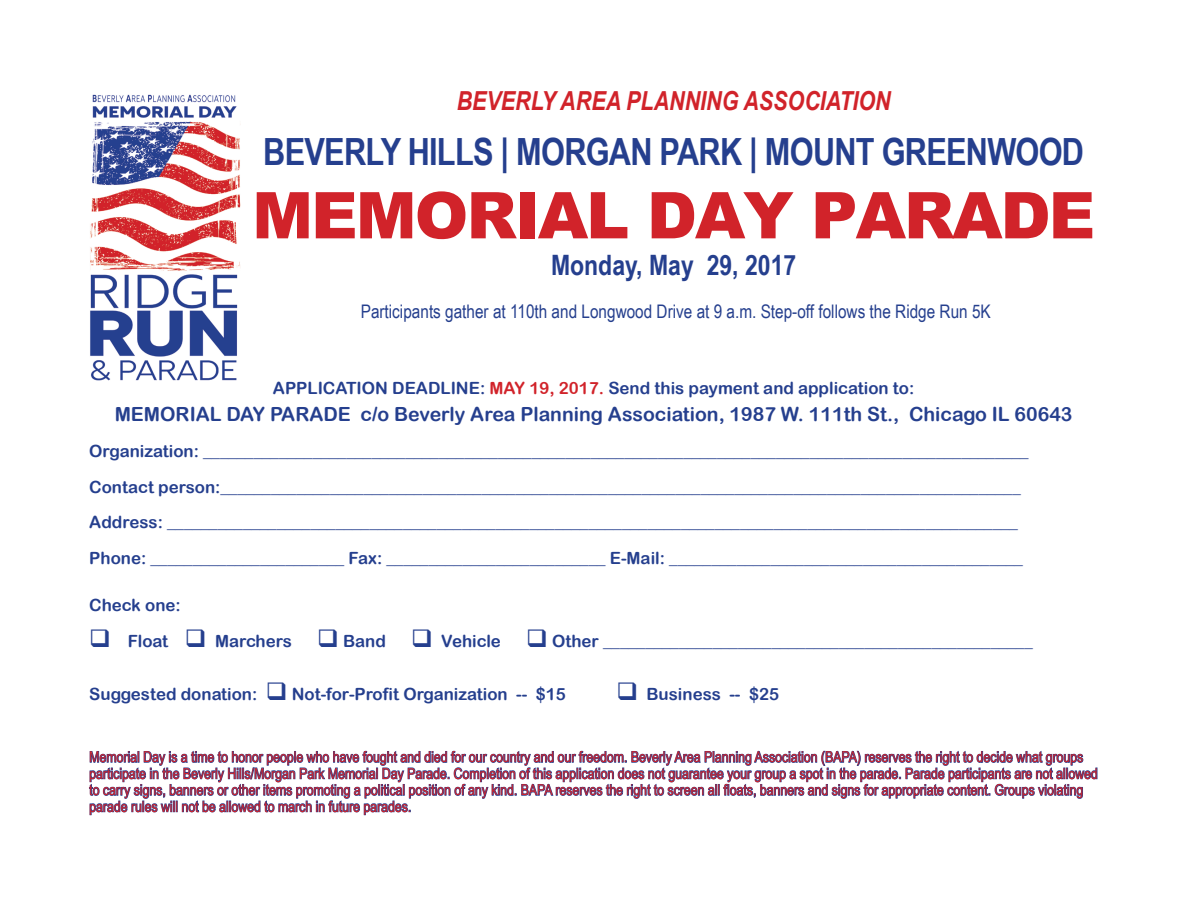
<style>
.page{position:relative;width:1188px;height:918px;background:#fff}
.page>*{position:absolute;margin:0;border:0;box-sizing:border-box;transform-origin:0 0}
.t1{font:900 64.5px "Arial";letter-spacing:-.03em;color:#d1232a}
.t2{font:700 37.5px "Arial Narrow";letter-spacing:-.02em;color:#253f8e}
.t3{font:700 28.05px "Arial Narrow";color:#253f8e}
.t4{font:italic 700 26.25px "Arial Narrow";color:#d1232a}
.t5{font:19.5px "Arial Rounded MT Bold";color:#253f8e}
.t6{font:18.75px "Arial Narrow";color:#253f8e}
.t7{font:16.8px "Arial Rounded MT Bold";color:#253f8e}
.t8{font:15px/16.5px "Arial Narrow";color:#d1232a}
.s1{color:#d1232a}
</style>
<div class="page">
<img style="left:90px;top:94px;width:151px;height:287px">
<svg style="left:89px;top:751px;width:1009px;height:64px"></svg>
<p class="t4" style="left:457px;top:81px;width:436px">BEVERLY AREA PLANNING ASSOCIATION</p>
<p class="t2" style="left:263px;top:123px;width:822px">BEVERLY HILLS | MORGAN PARK | MOUNT GREENWOOD</p>
<p class="t1" style="left:252px;top:168px;width:845px">MEMORIAL DAY PARADE</p>
<p class="t3" style="left:551px;top:244px;width:247px">Monday, May 29, 2017</p>
<p class="t6" style="left:361px;top:298px;width:632px">Participants gather at 110th and Longwood Drive at 9 a.m. Step-off follows the Ridge Run 5K</p>
<p class="t7" style="left:273px;top:379px;width:643px">APPLICATION DEADLINE: <span class="s1">MAY 19, 2017.</span> Send this payment and application to:</p>
<p class="t5" style="left:115px;top:403px;width:959px">MEMORIAL DAY PARADE c/o Beverly Area Planning Association, 1987 W. 111th St., Chicago IL 60643</p>
<p class="t7" style="left:89px;top:441px;width:941px">Organization: __________________________________________________________________________________________________</p>
<p class="t7" style="left:89px;top:477px;width:933px">Contact person:_______________________________________________________________________________________________</p>
<p class="t7" style="left:89px;top:512px;width:930px">Address: _____________________________________________________________________________________________________</p>
<p class="t7" style="left:89px;top:548px;width:935px">Phone: _______________________ Fax: __________________________ E-Mail: __________________________________________</p>
<p class="t7" style="left:89px;top:595px;width:93px">Check one:</p>
<p class="t7" style="left:89px;top:631px;width:945px">❑ Float ❑ Marchers ❑ Band ❑ Vehicle ❑ Other ___________________________________________________</p>
<p class="t7" style="left:89px;top:684px;width:478px">Suggested donation: ❑ Not-for-Profit Organization -- $15</p>
<p class="t7" style="left:616px;top:684px;width:164px">❑ Business -- $25</p>
<p class="t8" style="left:89px;top:748px;width:1010px">Memorial Day is a time to honor people who have fought and died for our country and our freedom. Beverly Area Planning Association (BAPA) reserves the right to decide what groups participate in the Beverly Hills/Morgan Park Memorial Day Parade. Completion of this application does not guarantee your group a spot in the parade. Parade participants are not allowed to carry signs, banners or other items promoting a political position of any kind. BAPA reserves the right to screen all floats, banners and signs for appropriate content. Groups violating parade rules will not be allowed to march in future parades.</p>
</div>
